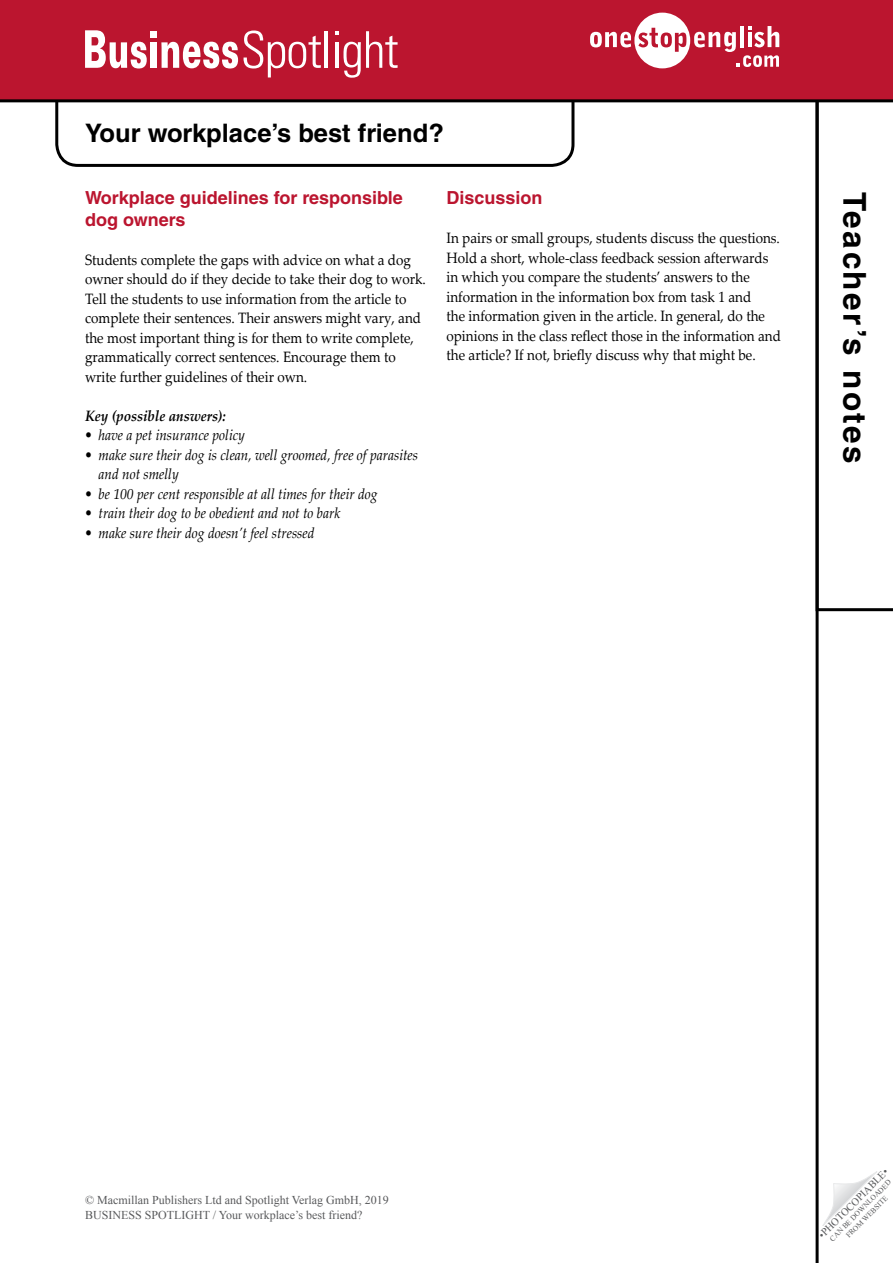
<style>
.page{position:relative;width:893px;height:1263px;background:#fff}
.page>*{position:absolute;margin:0;border:0;box-sizing:border-box;transform-origin:0 0}
.t1{font:700 31.5px "Helvetica LT Std";letter-spacing:.08em;color:#000}
.TN_-_Lesson_title{font:700 25.5px "Helvetica LT Std";color:#000}
.TN_-_Red_titles{font:700 18px/21.6px "Helvetica LT Std";color:#bb152f}
.TN_-_Body_text{font:15px/19.5px "Palatino Linotype";color:#000;scale:.9 1}
.t2{font:italic 15px/19.5px "Palatino Linotype";color:#000;scale:.9 1}
.TN_-_Key{font:italic 700 15px "Palatino Linotype";color:#000;scale:.9 1}
.t3{font:12px/14.4px "Times New Roman";color:#58595b}
.t4{font:10.5px "Times New Roman";color:#58595b}
.t5{font:7.5px/9px "Times New Roman";color:#58595b;text-align:center}
</style>
<div class="page">
<svg style="left:822px;top:1171px;width:55px;height:55px"></svg>
<svg style="left:819px;top:102px;width:74px;height:509px"></svg>
<hr style="left:816px;top:99px;width:3px;height:1164px;background:#000">
<svg style="left:55px;top:102px;width:519px;height:65px"></svg>
<div style="left:0;top:0;width:893px;height:101px;background:#bb152f"></div>
<hr style="left:0;top:99px;width:893px;height:3px;background:#000">
<svg style="left:590px;top:13px;width:189px;height:55px"></svg>
<svg style="left:85px;top:30px;width:62px;height:39px"></svg>
<div style="left:150px;top:31px;width:7px;height:7px;background:#fff"></div>
<div style="left:151px;top:42px;width:6px;height:26px;background:#fff"></div>
<svg style="left:161px;top:31px;width:160px;height:46px"></svg>
<hr style="left:325px;top:31px;width:3px;height:37px;background:#fff">
<svg style="left:335px;top:31px;width:63px;height:47px"></svg>
<p class="TN_-_Lesson_title" style="left:85px;top:118px;width:360px">Your workplace’s best friend?</p>
<p class="TN_-_Red_titles" style="left:85px;top:187px;width:319px">Workplace guidelines for responsible dog owners</p>
<p class="TN_-_Body_text" style="left:85px;top:249px;width:380px">Students complete the gaps with advice on what a dog owner should do if they decide to take their dog to work.<br>Tell the students to use information from the article to complete their sentences. Their answers might vary, and the most important thing is for them to write complete, grammatically correct sentences. Encourage them to write further guidelines of their own.</p>
<p class="TN_-_Key" style="left:85px;top:405px;width:158px">Key (possible answers):</p>
<p class="t2" style="left:85px;top:425px;width:179px">• have a pet insurance policy</p>
<p class="t2" style="left:99px;top:444px;width:357px;text-indent:-14px">• make sure their dog is clean, well groomed, free of parasites and not smelly</p>
<p class="t2" style="left:85px;top:483px;width:327px">• be 100 per cent responsible at all times for their dog</p>
<p class="t2" style="left:85px;top:503px;width:285px">• train their dog to be obedient and not to bark</p>
<p class="t2" style="left:85px;top:522px;width:257px">• make sure their dog doesn’t feel stressed</p>
<p class="TN_-_Red_titles" style="left:446px;top:187px;width:98px">Discussion</p>
<p class="TN_-_Body_text" style="left:446px;top:228px;width:373px">In pairs or small groups, students discuss the questions.<br>Hold a short, whole-class feedback session afterwards in which you compare the students’ answers to the information in the information box from task 1 and<br>the information given in the article. In general, do the opinions in the class reflect those in the information and the article? If not, briefly discuss why that might be.</p>
<h1 class="t1" style="left:874px;top:192px;width:273px;rotate:90deg">Teacher’s notes</h1>
<p class="t3" style="left:85px;top:1193px;width:305px">© Macmillan Publishers Ltd and Spotlight Verlag GmbH, 2019<br>BUSINESS SPOTLIGHT / Your workplace’s best friend?</p>
<p class="t4" style="left:815px;top:1231px;width:95px;rotate:-45deg">•PHOTOCOPIABLE•</p>
<p class="t5" style="left:828px;top:1236px;width:85px;rotate:-45deg">CAN BE DOWNLOADED<br>FROM WEBSITE</p>
</div>
